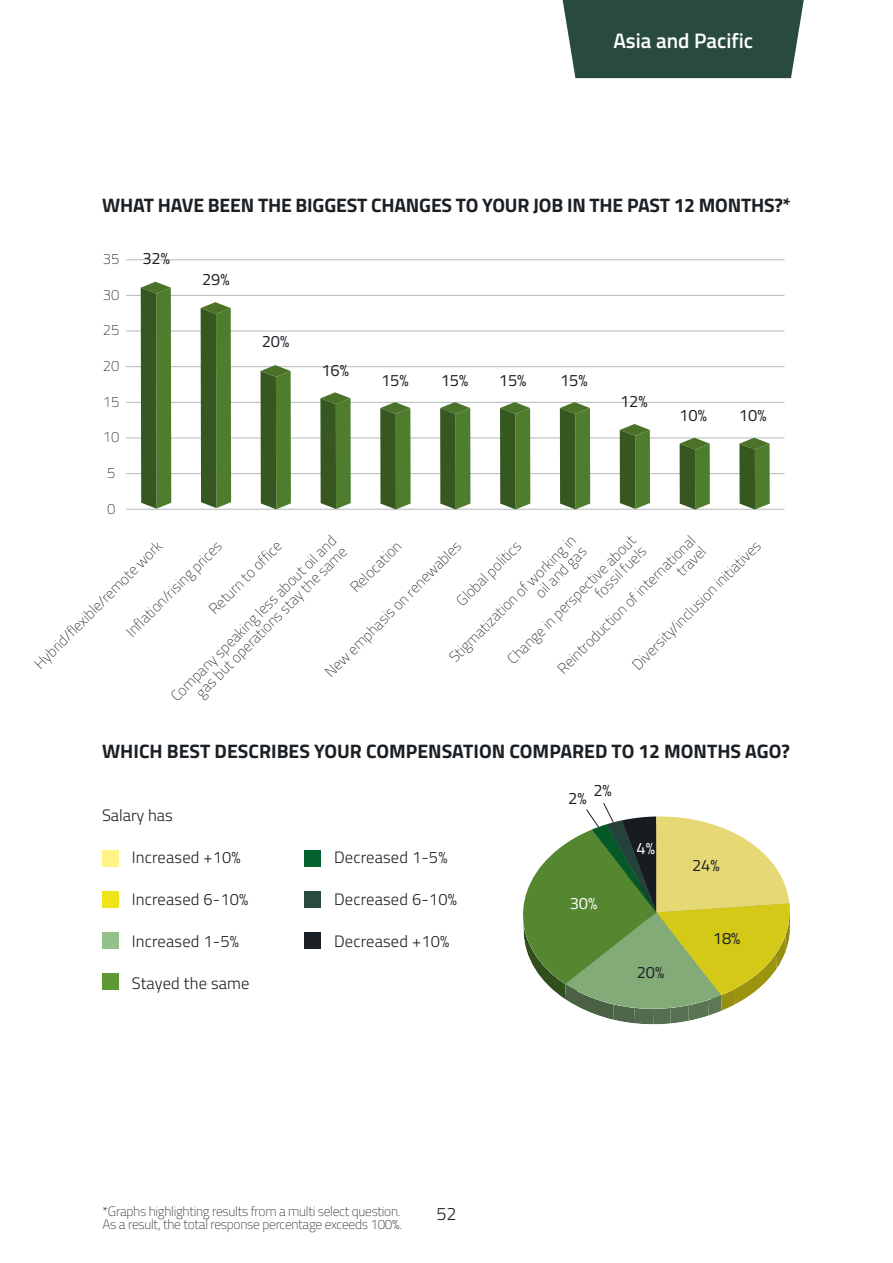
<style>
.page{position:relative;width:893px;height:1263px;background:#fff}
.page>*{position:absolute;margin:0;border:0;box-sizing:border-box;transform-origin:0 0}
.t1{font:600 21px "Titillium Web";color:#fff}
.t2{font:700 19.5px "Titillium Web";letter-spacing:-.01em;color:#1b2025}
.t3{font:300 18px "Titillium Web";color:#1b2025}
.t4{font:300 16.5px "Titillium Web";letter-spacing:.01em;color:#1b2025}
.t5{font:16.5px "Titillium Web";color:#1b2025}
.t6{font:16.5px "Titillium Web";color:#fff}
.t7{font:200 15px/15px "Titillium Web";color:#1b2025;text-align:right}
.t8{font:200 15px "Titillium Web";color:#1c2126}
.t9{font:200 13.5px "Titillium Web";letter-spacing:-.02em;color:#1b2025}
</style>
<div class="page">
<div style="left:563px;top:0;width:241px;height:78px;background:#284a41"></div>
<hr style="left:126px;top:509px;width:658px;height:1px;background:#b5b8ba">
<hr style="left:126px;top:473px;width:658px;height:1px;background:#b5b8ba">
<hr style="left:126px;top:438px;width:658px;height:1px;background:#b5b8ba">
<hr style="left:126px;top:402px;width:658px;height:1px;background:#b5b8ba">
<hr style="left:126px;top:366px;width:658px;height:1px;background:#b5b8ba">
<hr style="left:126px;top:331px;width:658px;height:1px;background:#b5b8ba">
<hr style="left:126px;top:295px;width:658px;height:1px;background:#b5b8ba">
<hr style="left:126px;top:259px;width:658px;height:1px;background:#b5b8ba">
<svg style="left:141px;top:282px;width:30px;height:227px;background:#486e2d"></svg>
<svg style="left:201px;top:302px;width:30px;height:206px;background:#496f2e"></svg>
<svg style="left:261px;top:365px;width:30px;height:144px;background:#4b7030"></svg>
<svg style="left:320px;top:392px;width:31px;height:117px;background:#527638"></svg>
<svg style="left:380px;top:402px;width:31px;height:107px;background:#517538"></svg>
<svg style="left:440px;top:402px;width:30px;height:107px;background:#4e7334"></svg>
<svg style="left:500px;top:402px;width:30px;height:107px;background:#4d7233"></svg>
<svg style="left:560px;top:402px;width:30px;height:107px;background:#4d7232"></svg>
<svg style="left:620px;top:424px;width:30px;height:85px;background:#517537"></svg>
<svg style="left:680px;top:438px;width:30px;height:71px;background:#517637"></svg>
<svg style="left:739px;top:438px;width:31px;height:71px;background:#55783b"></svg>
<svg style="left:523px;top:803px;width:268px;height:221px"></svg>
<div style="left:102px;top:850px;width:17px;height:16px;background:#fff485"></div>
<div style="left:304px;top:850px;width:17px;height:16px;background:#04632e"></div>
<div style="left:102px;top:891px;width:17px;height:16px;background:#eee418"></div>
<div style="left:304px;top:891px;width:17px;height:16px;background:#284a41"></div>
<div style="left:102px;top:932px;width:17px;height:17px;background:#94c08a"></div>
<div style="left:304px;top:932px;width:17px;height:17px;background:#1b2025"></div>
<div style="left:102px;top:973px;width:17px;height:17px;background:#5e9936"></div>
<h1 class="t1" style="left:613px;top:24px;width:141px">Asia and Pacific</h1>
<h2 class="t2" style="left:102px;top:190px;width:690px">WHAT HAVE BEEN THE BIGGEST CHANGES TO YOUR JOB IN THE PAST 12 MONTHS?*</h2>
<p class="t8" style="left:103px;top:248px;width:18px">35</p>
<p class="t8" style="left:103px;top:284px;width:18px">30</p>
<p class="t8" style="left:103px;top:319px;width:18px">25</p>
<p class="t8" style="left:103px;top:355px;width:18px">20</p>
<p class="t8" style="left:103px;top:391px;width:18px">15</p>
<p class="t8" style="left:103px;top:426px;width:18px">10</p>
<p class="t8" style="left:107px;top:462px;width:10px">5</p>
<p class="t8" style="left:107px;top:498px;width:10px">0</p>
<p class="t5" style="left:142px;top:246px;width:29px">32%</p>
<p class="t5" style="left:202px;top:267px;width:29px">29%</p>
<p class="t5" style="left:262px;top:329px;width:29px">20%</p>
<p class="t5" style="left:321px;top:358px;width:29px">16%</p>
<p class="t5" style="left:381px;top:368px;width:29px">15%</p>
<p class="t5" style="left:441px;top:368px;width:29px">15%</p>
<p class="t5" style="left:499px;top:368px;width:29px">15%</p>
<p class="t5" style="left:560px;top:368px;width:29px">15%</p>
<p class="t5" style="left:620px;top:389px;width:29px">12%</p>
<p class="t5" style="left:679px;top:403px;width:29px">10%</p>
<p class="t5" style="left:739px;top:403px;width:29px">10%</p>
<p class="t7" style="left:504px;top:655px;width:176px;rotate:-45deg">Change in perspective about fossil fuels</p>
<p class="t7" style="left:167px;top:693px;width:228px;rotate:-45deg">Company speaking less about oil and gas but operations stay the same</p>
<p class="t7" style="left:347px;top:584px;width:67px;rotate:-45deg">Relocation</p>
<p class="t7" style="left:554px;top:665px;width:189px;rotate:-45deg">Reintroduction of international travel</p>
<p class="t7" style="left:446px;top:654px;width:173px;rotate:-45deg">Stigmatization of working in oil and gas</p>
<p class="t7" style="left:31px;top:660px;width:175px;rotate:-45deg">Hybrid/flexible/remote work</p>
<p class="t7" style="left:629px;top:661px;width:176px;rotate:-45deg">Diversity/inclusion initiatives</p>
<p class="t7" style="left:453px;top:597px;width:86px;rotate:-45deg">Global politics</p>
<p class="t7" style="left:322px;top:669px;width:187px;rotate:-45deg">New emphasis on renewables</p>
<p class="t7" style="left:123px;top:628px;width:130px;rotate:-45deg">Inflation/rising prices</p>
<p class="t7" style="left:206px;top:605px;width:97px;rotate:-45deg">Return to office</p>
<h2 class="t2" style="left:102px;top:736px;width:689px">WHICH BEST DESCRIBES YOUR COMPENSATION COMPARED TO 12 MONTHS AGO?</h2>
<p class="t4" style="left:102px;top:803px;width:72px">Salary has</p>
<p class="t4" style="left:132px;top:845px;width:111px">Increased +10%</p>
<p class="t4" style="left:132px;top:887px;width:118px">Increased 6-10%</p>
<p class="t4" style="left:132px;top:929px;width:109px">Increased 1-5%</p>
<p class="t4" style="left:132px;top:971px;width:119px">Stayed the same</p>
<p class="t4" style="left:334px;top:845px;width:115px">Decreased 1-5%</p>
<p class="t4" style="left:334px;top:887px;width:124px">Decreased 6-10%</p>
<p class="t4" style="left:334px;top:929px;width:117px">Decreased +10%</p>
<p class="t9" style="left:103px;top:1201px;width:299px">*Graphs highlighting results from a multi select question.</p>
<p class="t3" style="left:436px;top:1200px;width:22px">52</p>
<p class="t9" style="left:103px;top:1215px;width:301px">As a result, the total response percentage exceeds 100%.</p>
<p class="t5" style="left:568px;top:786px;width:20px">2%</p>
<p class="t5" style="left:593px;top:778px;width:20px">2%</p>
<p class="t6" style="left:570px;top:891px;width:29px">30%</p>
<p class="t6" style="left:637px;top:836px;width:20px">4%</p>
<p class="t5" style="left:637px;top:960px;width:29px">20%</p>
<p class="t5" style="left:692px;top:853px;width:29px">24%</p>
<p class="t5" style="left:713px;top:926px;width:29px">18%</p>
</div>
